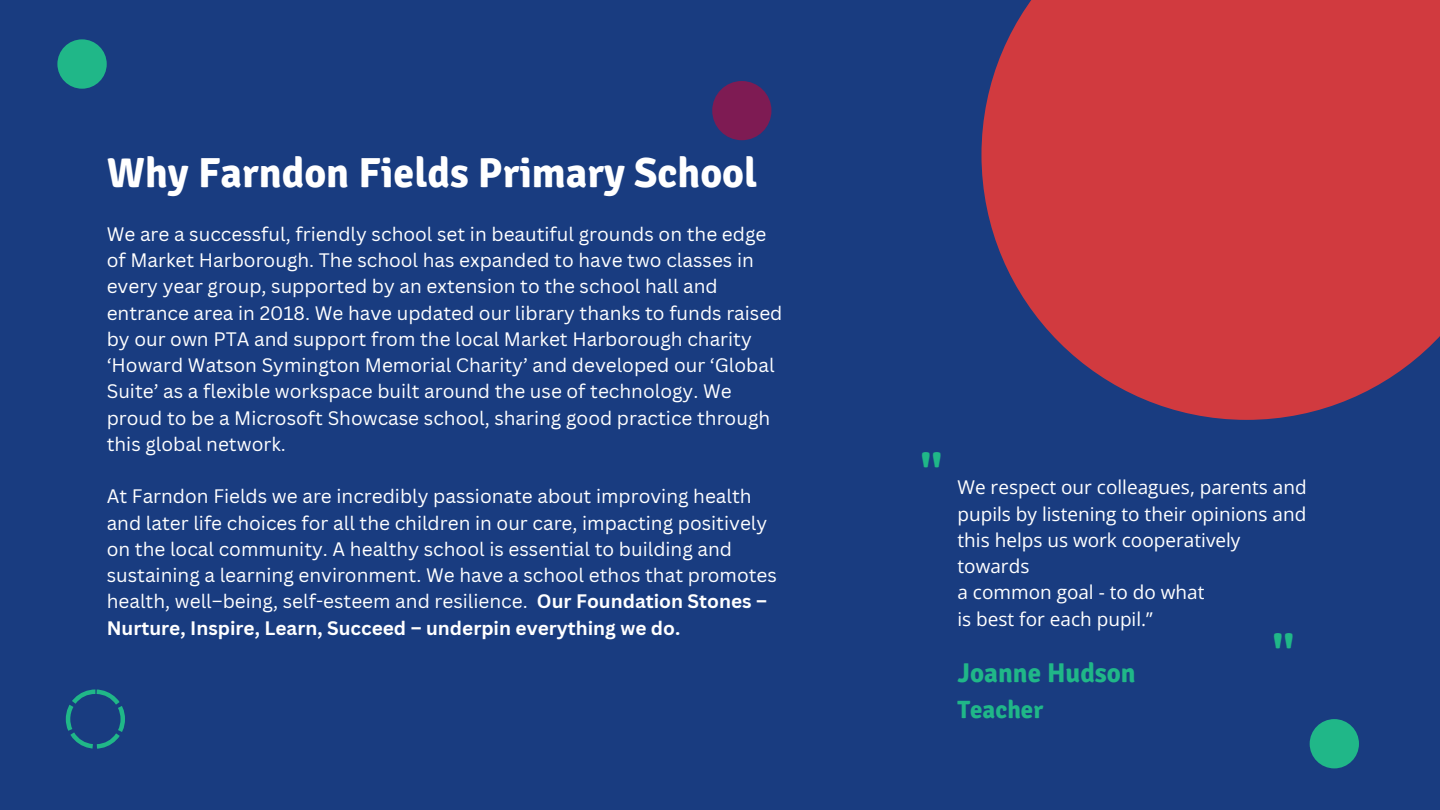
<style>
.page{position:relative;width:1440px;height:810px;background:#193c80}
.page>*{position:absolute;margin:0;border:0;box-sizing:border-box;transform-origin:0 0}
.t1{font:700 50px "Signika";color:#20b788}
.t2{font:700 42px "Signika";color:#fff}
.t3{font:700 27px "Signika";color:#20b788}
.t4{font:700 25px "Signika";color:#20b788}
.t5{font:19px/26.2px "Canva Sans";color:#fff}
.t6{font:19px/26.2px "Open Sans";color:#fff}
.s1{font-weight:700}
</style>
<div class="page">
<svg style="left:981px;top:0;width:459px;height:420px;background:#ba3a46"></svg>
<svg style="left:66px;top:689px;width:59px;height:60px"></svg>
<div style="left:712px;top:81px;width:59px;height:59px;background:#7e1b53;border-radius:50%"></div>
<div style="left:1310px;top:719px;width:49px;height:49px;background:#20b788;border-radius:50%"></div>
<div style="left:57px;top:39px;width:50px;height:50px;background:#20b788;border-radius:50%"></div>
<p class="t2" style="left:107px;top:147px;width:652px">Why Farndon Fields Primary School</p>
<h1 class="t5" style="left:107px;top:220px;width:677px">We are a successful, friendly school set in beautiful grounds on the edge of Market Harborough. The school has expanded to have two classes in every year group, supported by an extension to the school hall and entrance area in 2018. We have updated our library thanks to funds raised by our own PTA and support from the local Market Harborough charity ‘Howard Watson Symington Memorial Charity’ and developed our ‘Global Suite’ as a flexible workspace built around the use of technology. We proud to be a Microsoft Showcase school, sharing good practice through this global network.</h1>
<p class="t5" style="left:107px;top:483px;width:672px">At Farndon Fields we are incredibly passionate about improving health and later life choices for all the children in our care, impacting positively on the local community. A healthy school is essential to building and sustaining a learning environment. We have a school ethos that promotes health, well–being, self-esteem and resilience. <span class="s1">Our Foundation Stones – Nurture, Inspire, Learn, Succeed – underpin everything we do.</span></p>
<p class="t1" style="left:920px;top:445px;width:24px">"</p>
<p class="t6" style="left:957px;top:474px;width:351px">We respect our colleagues, parents and</p>
<p class="t6" style="left:957px;top:500px;width:350px">pupils by listening to their opinions and</p>
<p class="t6" style="left:957px;top:527px;width:284px">this helps us work cooperatively towards</p>
<p class="t6" style="left:957px;top:579px;width:249px">a common goal - to do what</p>
<p class="t6" style="left:957px;top:605px;width:197px">is best for each pupil.”</p>
<h2 class="t3" style="left:957px;top:656px;width:180px">Joanne Hudson</h2>
<h2 class="t4" style="left:957px;top:694px;width:87px">Teacher</h2>
<p class="t1" style="left:1272px;top:626px;width:24px">"</p>
</div>
